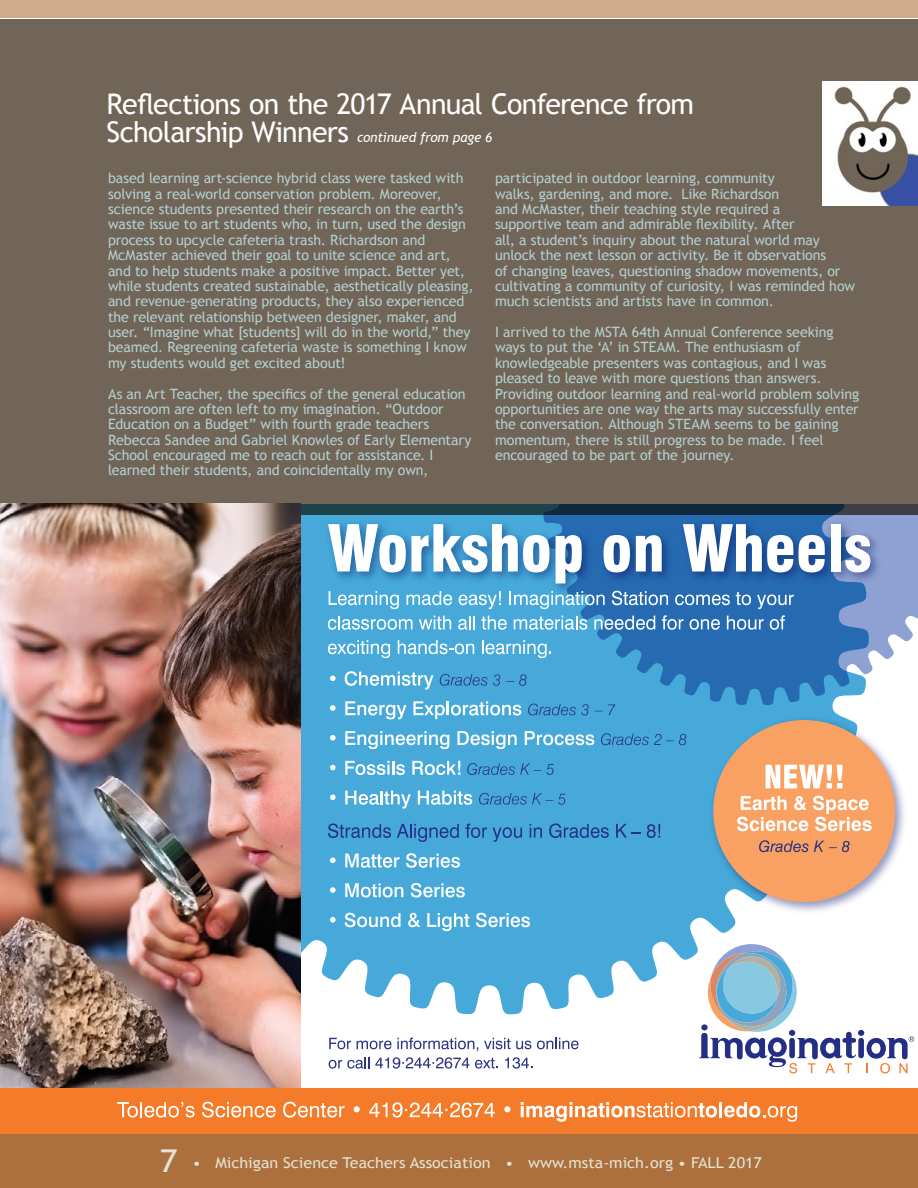
<style>
.page{position:relative;width:918px;height:1188px;background:#fff}
.page>*{position:absolute;margin:0;border:0;box-sizing:border-box;transform-origin:0 0}
.t1{font:28.5px/28.5px "Trebuchet MS";letter-spacing:-.025em;color:#fff}
.t2{font:15px "Trebuchet MS";color:#e4e2d2;scale:1.08 1}
.t3{font:14.25px/15.5px "Trebuchet MS";letter-spacing:-.01em;color:#b3cfcf}
.s1{font-style:italic;font-size:13.5px}
.s2{font-size:31.5px}
</style>
<div class="page">
<div style="left:0;top:1134px;width:918px;height:54px;background:#ab703d"></div>
<div style="left:0;top:0;width:918px;height:18px;background:#cfac8c"></div>
<div style="left:0;top:19px;width:918px;height:496px;background:#716557"></div>
<img style="left:823px;top:81px;width:95px;height:125px">
<svg style="left:301px;top:504px;width:534px;height:510px;background:#5db2da"></svg>
<svg style="left:542px;top:504px;width:376px;height:201px;background:#4e88bb"></svg>
<img style="left:0;top:504px;width:301px;height:584px">
<div style="left:0;top:1088px;width:918px;height:46px;background:#f47b29"></div>
<svg style="left:117px;top:1102px;width:78px;height:16px"></svg>
<svg style="left:202px;top:1102px;width:74px;height:16px"></svg>
<svg style="left:283px;top:1102px;width:62px;height:16px"></svg>
<svg style="left:354px;top:1106px;width:6px;height:6px"></svg>
<svg style="left:369px;top:1102px;width:126px;height:16px"></svg>
<svg style="left:504px;top:1106px;width:6px;height:6px"></svg>
<svg style="left:521px;top:1102px;width:196px;height:20px"></svg>
<hr style="left:719px;top:1102px;width:3px;height:15px;background:#fff">
<svg style="left:724px;top:1102px;width:73px;height:20px"></svg>
<img style="left:321px;top:517px;width:565px;height:82px">
<svg style="left:328px;top:524px;width:221px;height:48px"></svg>
<svg style="left:556px;top:535px;width:26px;height:48px"></svg>
<svg style="left:604px;top:535px;width:26px;height:37px"></svg>
<svg style="left:636px;top:535px;width:26px;height:37px"></svg>
<svg style="left:683px;top:524px;width:110px;height:48px"></svg>
<svg style="left:799px;top:535px;width:26px;height:37px"></svg>
<div style="left:831px;top:524px;width:10px;height:48px;background:#fff"></div>
<svg style="left:845px;top:535px;width:25px;height:37px"></svg>
<svg style="left:329px;top:1038px;width:22px;height:11px"></svg>
<svg style="left:357px;top:1038px;width:121px;height:13px"></svg>
<svg style="left:484px;top:1038px;width:47px;height:11px"></svg>
<svg style="left:537px;top:1038px;width:42px;height:11px"></svg>
<svg style="left:329px;top:1057px;width:169px;height:12px"></svg>
<svg style="left:505px;top:1057px;width:27px;height:12px"></svg>
<svg style="left:699px;top:944px;width:215px;height:129px"></svg>
<img style="left:706px;top:712px;width:199px;height:205px">
<div style="left:713px;top:720px;width:182px;height:182px;background:#f9a162;border-radius:50%"></div>
<svg style="left:766px;top:765px;width:76px;height:23px"></svg>
<svg style="left:737px;top:796px;width:135px;height:35px"></svg>
<svg style="left:759px;top:840px;width:91px;height:12px"></svg>
<svg style="left:329px;top:591px;width:70px;height:18px"></svg>
<svg style="left:407px;top:591px;width:45px;height:14px"></svg>
<svg style="left:459px;top:591px;width:42px;height:18px"></svg>
<svg style="left:510px;top:591px;width:95px;height:18px;background:#6eb2db"></svg>
<svg style="left:612px;top:591px;width:56px;height:14px"></svg>
<svg style="left:675px;top:595px;width:55px;height:10px"></svg>
<svg style="left:736px;top:592px;width:15px;height:13px"></svg>
<svg style="left:757px;top:595px;width:37px;height:14px"></svg>
<svg style="left:328px;top:616px;width:84px;height:14px"></svg>
<svg style="left:419px;top:616px;width:32px;height:14px"></svg>
<svg style="left:458px;top:616px;width:17px;height:14px"></svg>
<svg style="left:481px;top:616px;width:26px;height:14px"></svg>
<svg style="left:514px;top:616px;width:73px;height:14px"></svg>
<svg style="left:594px;top:616px;width:61px;height:14px"></svg>
<svg style="left:662px;top:615px;width:21px;height:15px"></svg>
<svg style="left:690px;top:619px;width:30px;height:11px"></svg>
<svg style="left:727px;top:616px;width:37px;height:14px"></svg>
<svg style="left:770px;top:615px;width:15px;height:15px"></svg>
<svg style="left:328px;top:640px;width:62px;height:18px"></svg>
<svg style="left:398px;top:640px;width:76px;height:14px"></svg>
<svg style="left:482px;top:640px;width:69px;height:18px"></svg>
<svg style="left:330px;top:675px;width:6px;height:6px"></svg>
<svg style="left:345px;top:671px;width:89px;height:19px"></svg>
<svg style="left:440px;top:674px;width:60px;height:12px"></svg>
<svg style="left:506px;top:674px;width:21px;height:12px"></svg>
<svg style="left:330px;top:705px;width:6px;height:6px"></svg>
<svg style="left:345px;top:701px;width:61px;height:18px"></svg>
<svg style="left:413px;top:701px;width:108px;height:18px"></svg>
<svg style="left:528px;top:704px;width:61px;height:12px"></svg>
<svg style="left:595px;top:704px;width:20px;height:11px"></svg>
<svg style="left:330px;top:735px;width:6px;height:6px"></svg>
<svg style="left:345px;top:731px;width:104px;height:18px"></svg>
<svg style="left:457px;top:731px;width:60px;height:18px"></svg>
<svg style="left:525px;top:731px;width:69px;height:14px"></svg>
<svg style="left:601px;top:733px;width:85px;height:12px"></svg>
<svg style="left:330px;top:765px;width:6px;height:5px"></svg>
<svg style="left:345px;top:761px;width:60px;height:14px"></svg>
<svg style="left:412px;top:761px;width:48px;height:14px"></svg>
<svg style="left:467px;top:763px;width:87px;height:12px"></svg>
<svg style="left:330px;top:794px;width:6px;height:6px"></svg>
<svg style="left:345px;top:791px;width:66px;height:18px"></svg>
<svg style="left:418px;top:791px;width:54px;height:14px"></svg>
<svg style="left:479px;top:793px;width:87px;height:12px"></svg>
<svg style="left:328px;top:823px;width:63px;height:15px"></svg>
<svg style="left:397px;top:824px;width:62px;height:18px"></svg>
<svg style="left:465px;top:824px;width:22px;height:14px"></svg>
<svg style="left:493px;top:827px;width:29px;height:15px"></svg>
<svg style="left:530px;top:824px;width:12px;height:14px"></svg>
<svg style="left:549px;top:823px;width:60px;height:15px"></svg>
<svg style="left:616px;top:824px;width:25px;height:14px"></svg>
<svg style="left:647px;top:824px;width:13px;height:14px"></svg>
<svg style="left:330px;top:857px;width:6px;height:6px"></svg>
<svg style="left:345px;top:854px;width:54px;height:14px"></svg>
<svg style="left:406px;top:853px;width:54px;height:15px"></svg>
<svg style="left:330px;top:887px;width:6px;height:6px"></svg>
<svg style="left:345px;top:883px;width:58px;height:15px"></svg>
<svg style="left:411px;top:883px;width:54px;height:15px"></svg>
<svg style="left:330px;top:917px;width:6px;height:6px"></svg>
<svg style="left:345px;top:913px;width:56px;height:14px"></svg>
<svg style="left:408px;top:913px;width:12px;height:14px"></svg>
<svg style="left:427px;top:913px;width:42px;height:18px"></svg>
<svg style="left:476px;top:913px;width:54px;height:14px"></svg>
<h1 class="t1" style="left:107px;top:90px;width:589px">Reflections on the 2017 Annual Conference from<br>Scholarship Winners <span class="s1">continued from page 6</span></h1>
<p class="t3" style="left:108px;top:171px;width:367px">based learning art-science hybrid class were tasked with solving a real-world conservation problem. Moreover, science students presented their research on the earth’s waste issue to art students who, in turn, used the design process to upcycle cafeteria trash. Richardson and McMaster achieved their goal to unite science and art, and to help students make a positive impact. Better yet, while students created sustainable, aesthetically pleasing, and revenue-generating products, they also experienced the relevant relationship between designer, maker, and user. “Imagine what [students] will do in the world,” they beamed. Regreening cafeteria waste is something I know my students would get excited about!</p>
<p class="t3" style="left:108px;top:386px;width:365px">As an Art Teacher, the specifics of the general education classroom are often left to my imagination. “Outdoor Education on a Budget” with fourth grade teachers Rebecca Sandee and Gabriel Knowles of Early Elementary School encouraged me to reach out for assistance. I learned their students, and coincidentally my own,</p>
<p class="t3" style="left:495px;top:171px;width:362px">participated in outdoor learning, community<br>walks, gardening, and more. Like Richardson<br>and McMaster, their teaching style required a<br>supportive team and admirable flexibility. After<br>all, a student’s inquiry about the natural world may unlock the next lesson or activity. Be it observations<br>of changing leaves, questioning shadow movements, or cultivating a community of curiosity, I was reminded how much scientists and artists have in common.</p>
<p class="t3" style="left:495px;top:325px;width:366px">I arrived to the MSTA 64th Annual Conference seeking ways to put the ‘A’ in STEAM. The enthusiasm of knowledgeable presenters was contagious, and I was pleased to leave with more questions than answers.<br>Providing outdoor learning and real-world problem solving opportunities are one way the arts may successfully enter the conversation. Although STEAM seems to be gaining momentum, there is still progress to be made. I feel encouraged to be part of the journey.</p>
<p class="t2" style="left:160px;top:1154px;width:559px"><span class="s2">7</span> • Michigan Science Teachers Association • www.msta-mich.org • FALL 2017</p>
</div>
